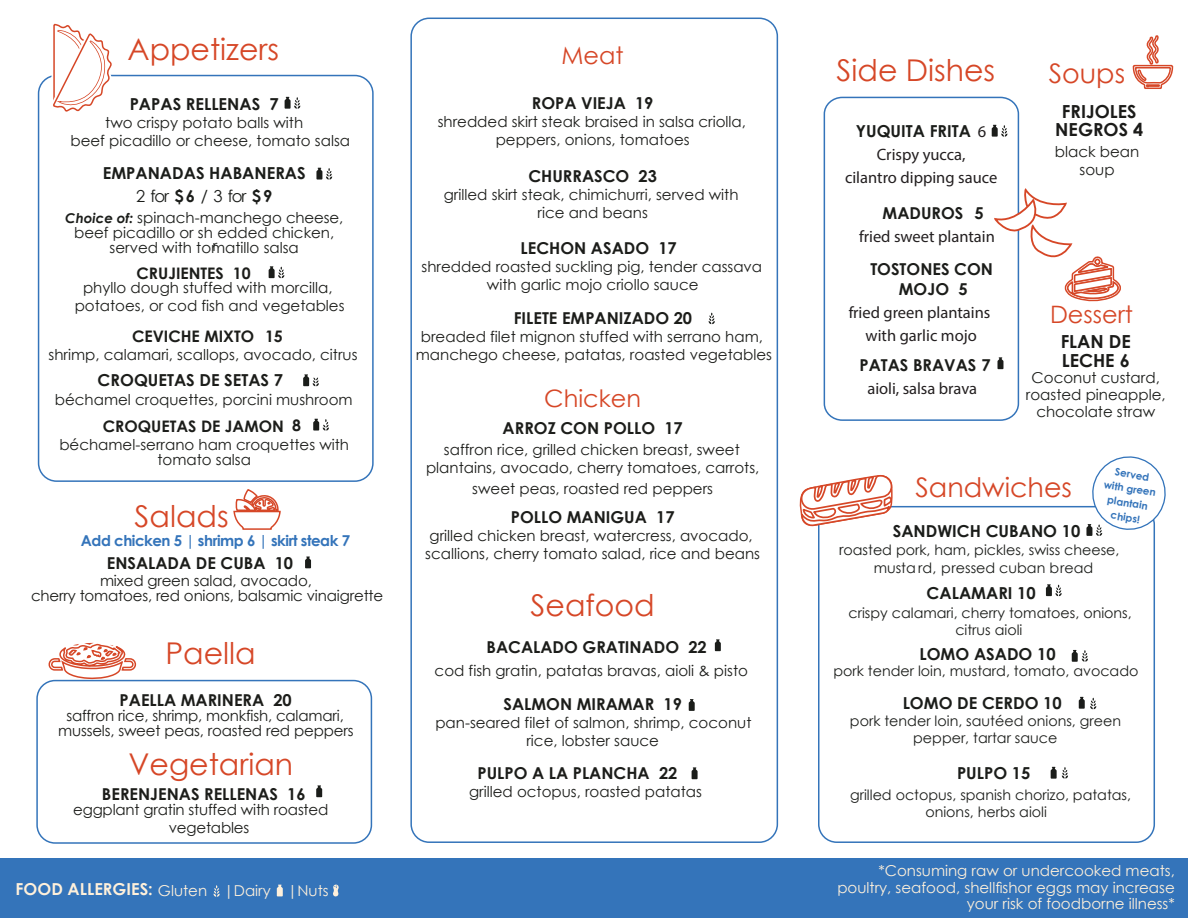
<style>
.page{position:relative;width:1188px;height:918px;background:#fff}
.page>*{position:absolute;margin:0;border:0;box-sizing:border-box;transform-origin:0 0}
.t1{font:30px "Century Gothic";color:#d64727}
.t2{font:27px "Century Gothic";color:#d64727}
.t3{font:24px "Century Gothic";color:#d64727}
.t4{font:700 18px/18.6px "Century Gothic";color:#1b1b19;text-align:center}
.t5{font:700 16.5px/22.8px "Century Gothic";color:#1b1d1a;text-align:center}
.t6{font:16.5px/22.8px "Myriad Pro";color:#231f20;text-align:center}
.t7{font:700 16.5px "Century Gothic";color:#1c1d1a}
.t8{font:700 16.35px/19.6px "Century Gothic";color:#1c1d1a;text-align:center}
.t9{font:700 15.9px "Century Gothic";color:#1c1d1a}
.t10{font:15px/18px "Century Gothic";color:#1c1d1a;text-align:center}
.t11{font:15px/16.6px "Century Gothic";color:#1b1d1a;text-align:center}
.t12{font:15px/16.8px "Century Gothic";color:#fef0db;text-align:right}
.t13{font:700 15px "Century Gothic";letter-spacing:-.03em;color:#3474ba}
.t14{font:14.25px/17.1px "Century Gothic";color:#1b1d1a;text-align:center}
.t15{font:700 10.35px/14.4px "Century Gothic";color:#3474ba;text-align:center}
.s1{font-weight:400}
.s2{font-weight:700;font-style:italic;font-size:13.5px}
.s3{font-weight:700;font-size:16.5px}
.s4{font-family:"Myriad Pro";font-weight:400;color:#231f20}
.s5{font-size:15px}
</style>
<div class="page">
<div style="left:0;top:858px;width:1188px;height:60px;background:#3474ba"></div>
<svg style="left:213px;top:885px;width:7px;height:12px"></svg>
<svg style="left:277px;top:885px;width:6px;height:11px"></svg>
<svg style="left:333px;top:884px;width:6px;height:13px"></svg>
<svg style="left:689px;top:699px;width:6px;height:12px"></svg>
<div style="left:410px;top:18px;width:368px;height:825px;border:2px solid #3474ba;border-radius:18px"></div>
<div style="left:38px;top:75px;width:336px;height:407px;border:2px solid #3474ba;border-radius:18px"></div>
<div style="left:36px;top:680px;width:336px;height:164px;border:2px solid #3474ba;border-radius:18px"></div>
<div style="left:818px;top:506px;width:337px;height:337px;border:2px solid #3474ba;border-radius:18px"></div>
<svg style="left:1086px;top:456px;width:80px;height:80px"></svg>
<svg style="left:51px;top:23px;width:63px;height:89px"></svg>
<svg style="left:233px;top:489px;width:48px;height:41px"></svg>
<svg style="left:47px;top:642px;width:90px;height:42px"></svg>
<svg style="left:799px;top:475px;width:95px;height:53px"></svg>
<svg style="left:1132px;top:35px;width:42px;height:54px"></svg>
<div style="left:824px;top:97px;width:195px;height:324px;border:2px solid #3474ba;border-radius:17px"></div>
<svg style="left:992px;top:125px;width:15px;height:12px"></svg>
<svg style="left:994px;top:187px;width:127px;height:132px"></svg>
<svg style="left:285px;top:97px;width:15px;height:12px"></svg>
<svg style="left:305px;top:557px;width:6px;height:11px"></svg>
<svg style="left:269px;top:266px;width:15px;height:12px"></svg>
<svg style="left:303px;top:374px;width:16px;height:12px"></svg>
<svg style="left:313px;top:419px;width:16px;height:12px"></svg>
<svg style="left:709px;top:313px;width:6px;height:11px"></svg>
<svg style="left:1046px;top:584px;width:16px;height:12px"></svg>
<svg style="left:316px;top:785px;width:6px;height:12px"></svg>
<svg style="left:715px;top:639px;width:6px;height:12px"></svg>
<svg style="left:692px;top:767px;width:6px;height:12px"></svg>
<svg style="left:997px;top:357px;width:6px;height:12px"></svg>
<svg style="left:316px;top:168px;width:16px;height:12px"></svg>
<svg style="left:1072px;top:650px;width:16px;height:12px"></svg>
<svg style="left:1079px;top:697px;width:17px;height:12px"></svg>
<svg style="left:1051px;top:767px;width:17px;height:12px"></svg>
<h1 class="t1" style="left:128px;top:28px;width:153px">Appetizers</h1>
<p class="t7" style="left:130px;top:91px;width:151px">PAPAS RELLENAS 7</p>
<p class="t10" style="left:70px;top:113px;width:281px;text-align:left;text-indent:35px">two crispy potato balls with<br>beef picadillo or cheese, tomato salsa</p>
<p class="t5" style="left:103px;top:161px;width:205px">EMPANADAS HABANERAS<br><span class="s1">2 for</span> $6 <span class="s1">/ 3 for</span> $9</p>
<p class="t11" style="left:65px;top:210px;width:279px;line-height:15px"><span class="s2">Choice of:</span> spinach-manchego cheese, beef picadillo or sh edded chicken,</p>
<p class="t11" style="left:213px;top:237px;width:6px">r</p>
<p class="t11" style="left:110px;top:239px;width:191px">served with tomatillo salsa</p>
<p class="t9" style="left:137px;top:261px;width:116px">CRUJIENTES 10</p>
<p class="t10" style="left:75px;top:279px;width:271px">phyllo dough stuffed with morcilla, potatoes, or cod fish and vegetables</p>
<p class="t9" style="left:132px;top:324px;width:152px">CEVICHE MIXTO 15</p>
<p class="t10" style="left:49px;top:346px;width:311px">shrimp, calamari, scallops, avocado, citrus</p>
<p class="t7" style="left:98px;top:368px;width:187px">CROQUETAS DE SETAS 7</p>
<p class="t9" style="left:103px;top:414px;width:200px">CROQUETAS DE JAMON 8</p>
<p class="t10" style="left:59px;top:437px;width:291px;line-height:15px">béchamel-serrano ham croquettes with tomato salsa</p>
<p class="t10" style="left:55px;top:390px;width:299px">béchamel croquettes, porcini mushroom</p>
<h1 class="t1" style="left:135px;top:495px;width:96px">Salads</h1>
<p class="t13" style="left:81px;top:529px;width:271px">Add chicken 5 | shrimp 6 | skirt steak 7</p>
<p class="t8" style="left:107px;top:553px;width:188px">ENSALADA DE CUBA 10</p>
<p class="t10" style="left:31px;top:573px;width:354px;line-height:15px">mixed green salad, avocado,<br>cherry tomatoes, red onions, balsamic vinaigrette</p>
<h1 class="t1" style="left:166px;top:632px;width:92px">Paella</h1>
<p class="t8" style="left:120px;top:690px;width:174px">PAELLA MARINERA 20</p>
<p class="t10" style="left:58px;top:708px;width:297px;line-height:15px">saffron rice, shrimp, monkfish, calamari, mussels, sweet peas, roasted red peppers</p>
<h1 class="t1" style="left:129px;top:743px;width:166px">Vegetarian</h1>
<p class="t8" style="left:102px;top:784px;width:205px">BERENJENAS RELLENAS 16</p>
<p class="t10" style="left:169px;top:800px;width:161px;text-align:left;text-indent:-96px">eggplant gratin stuffed with roasted vegetables</p>
<p class="t12" style="left:16px;top:882px;width:314px"><span class="s3">FOOD ALLERGIES:</span> Gluten |Dairy |Nuts</p>
<h3 class="t3" style="left:562px;top:38px;width:64px">Meat</h3>
<p class="t8" style="left:532px;top:93px;width:123px">ROPA VIEJA 19</p>
<p class="t10" style="left:438px;top:113px;width:310px">shredded skirt steak braised in salsa criolla, peppers, onions, tomatoes</p>
<p class="t8" style="left:528px;top:165px;width:130px">CHURRASCO 23</p>
<p class="t10" style="left:444px;top:185px;width:296px">grilled skirt steak, chimichurri, served with rice and beans</p>
<p class="t8" style="left:521px;top:238px;width:158px">LECHON ASADO 17</p>
<p class="t10" style="left:422px;top:258px;width:342px">shredded roasted suckling pig, tender cassava with garlic mojo criollo sauce</p>
<p class="t8" style="left:514px;top:307px;width:180px">FILETE EMPANIZADO 20</p>
<p class="t10" style="left:416px;top:327px;width:358px">breaded filet mignon stuffed with serrano ham, manchego cheese, patatas, roasted vegetables</p>
<h3 class="t3" style="left:544px;top:381px;width:98px">Chicken</h3>
<p class="t8" style="left:503px;top:418px;width:182px">ARROZ CON POLLO 17</p>
<p class="t10" style="left:426px;top:440px;width:335px">saffron rice, grilled chicken breast, sweet plantains, avocado, cherry tomatoes, carrots,</p>
<p class="t10" style="left:472px;top:479px;width:242px">sweet peas, roasted red peppers</p>
<p class="t8" style="left:511px;top:506px;width:165px">POLLO MANIGUA 17</p>
<p class="t10" style="left:425px;top:526px;width:336px;text-align:left">grilled chicken breast, watercress, avocado, scallions, cherry tomato salad, rice and beans</p>
<h1 class="t1" style="left:531px;top:584px;width:126px">Seafood</h1>
<p class="t8" style="left:487px;top:637px;width:222px">BACALADO GRATINADO 22</p>
<p class="t10" style="left:435px;top:661px;width:315px">cod fish gratin, patatas bravas, aioli &amp; pisto</p>
<p class="t8" style="left:503px;top:693px;width:180px">SALMON MIRAMAR 19</p>
<p class="t10" style="left:435px;top:713px;width:318px">pan-seared filet of salmon, shrimp, coconut rice, lobster sauce</p>
<p class="t8" style="left:478px;top:763px;width:201px">PULPO A LA PLANCHA 22</p>
<p class="t10" style="left:469px;top:783px;width:234px">grilled octopus, roasted patatas</p>
<h1 class="t1" style="left:837px;top:49px;width:160px">Side Dishes</h1>
<h2 class="t2" style="left:1049px;top:55px;width:78px">Soups</h2>
<p class="t5" style="left:856px;top:119px;width:132px">YUQUITA FRITA <span class="s4">6</span></p>
<p class="t6" style="left:845px;top:143px;width:154px">Crispy yucca,<br>cilantro dipping sauce</p>
<p class="t8" style="left:883px;top:203px;width:103px">MADUROS 5</p>
<p class="t6" style="left:859px;top:225px;width:137px">fried sweet plantain</p>
<p class="t8" style="left:870px;top:259px;width:124px">TOSTONES CON<br>MOJO 5</p>
<p class="t6" style="left:849px;top:301px;width:143px">fried green plantains with garlic mojo</p>
<p class="t8" style="left:860px;top:355px;width:133px">PATAS BRAVAS 7</p>
<p class="t6" style="left:867px;top:377px;width:111px">aioli, salsa brava</p>
<p class="t4" style="left:1055px;top:101px;width:89px">FRIJOLES<br>NEGROS 4</p>
<p class="t10" style="left:1055px;top:142px;width:86px">black bean soup</p>
<h3 class="t3" style="left:1050px;top:297px;width:85px">Dessert</h3>
<p class="t4" style="left:1061px;top:332px;width:72px;text-align:left">FLAN DE<br>LECHE 6</p>
<p class="t11" style="left:1026px;top:369px;width:141px">Coconut custard, roasted pineapple, chocolate straw</p>
<h2 class="t2" style="left:915px;top:468px;width:158px">Sandwiches</h2>
<p class="t15" style="left:1107px;top:463px;width:54px;rotate:9deg">Served with green plantain chips!</p>
<p class="t5" style="left:893px;top:519px;width:189px">SANDWICH CUBANO 10</p>
<p class="t14" style="left:839px;top:540px;width:282px;line-height:18px"><span class="s5">r</span>oasted pork, ham, pickles, swiss cheese, musta rd, pressed cuban bread</p>
<p class="t5" style="left:927px;top:581px;width:111px">CALAMARI 10</p>
<p class="t14" style="left:849px;top:604px;width:285px">crispy calamari, cherry tomatoes, onions, citrus aioli</p>
<p class="t14" style="left:833px;top:662px;width:307px">pork tender loin, mustard, tomato, avocado</p>
<p class="t5" style="left:919px;top:642px;width:138px">LOMO ASADO 10</p>
<p class="t5" style="left:903px;top:691px;width:161px">LOMO DE CERDO 10</p>
<p class="t14" style="left:850px;top:712px;width:273px">pork tender loin, sautéed onions, green pepper, tartar sauce</p>
<p class="t5" style="left:957px;top:761px;width:75px">PULPO 15</p>
<p class="t14" style="left:925px;top:786px;width:207px;text-align:left;text-indent:-75px">grilled octopus, spanish chorizo, patatas, onions, herbs aioli</p>
<p class="t12" style="left:837px;top:862px;width:339px">*Consuming raw or undercooked meats, poultry, seafood, shellfishor eggs may increase your risk of foodborne illness*</p>
</div>
